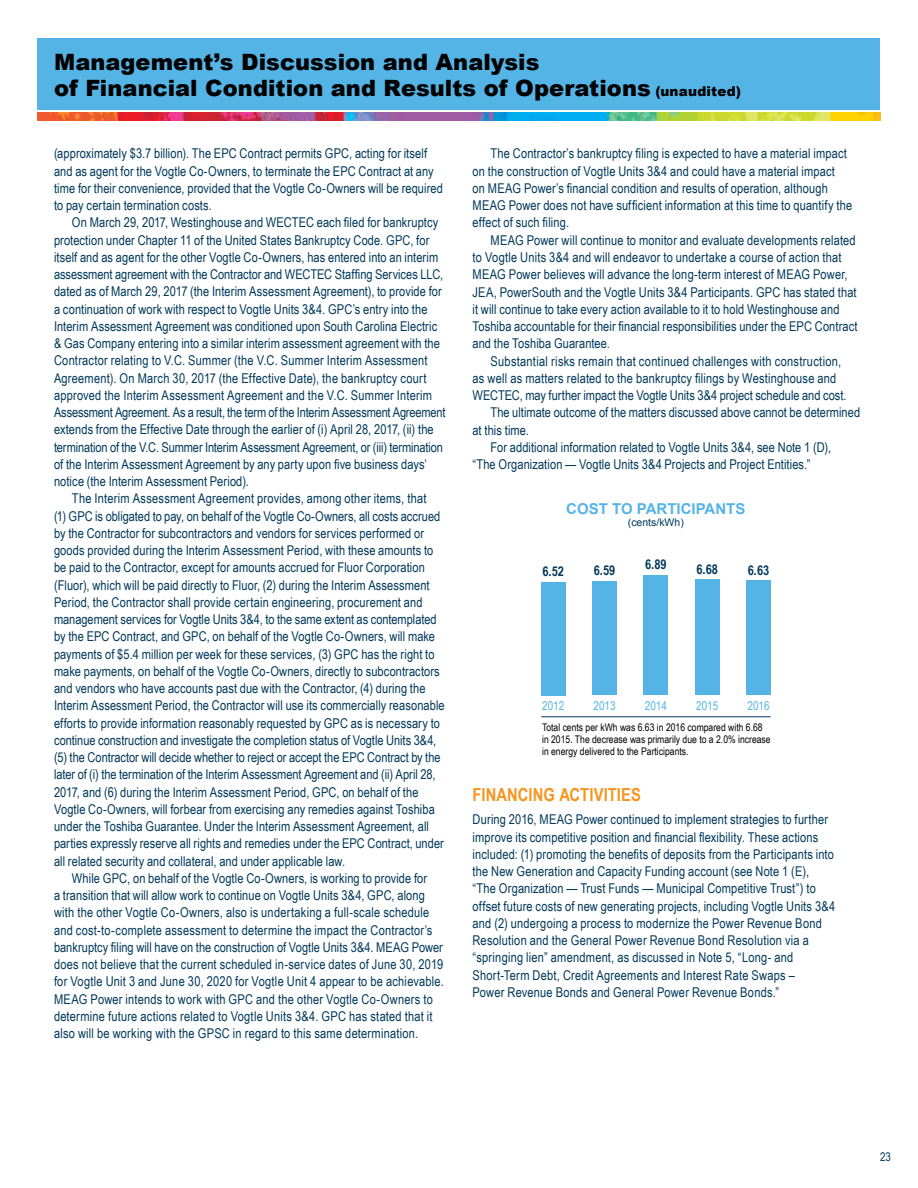
<style>
.page{position:relative;width:918px;height:1188px;background:#fff}
.page>*{position:absolute;margin:0;border:0;box-sizing:border-box;transform-origin:0 0}
.t1{font:900 22.5px/25.5px "Arial";letter-spacing:.005em;color:#000}
.t2{font:700 18px "Arial Narrow";letter-spacing:.005em;color:#f7941e}
.t3{font:700 15px "Arial";color:#55b4e6}
.t4{font:13.5px/17.2px "Arial Narrow";letter-spacing:.01em;color:#00395a}
.t5{font:700 13.5px "Arial Narrow";color:#00395a}
.t6{font:12.15px "Arial Narrow";color:#55b4e6}
.t7{font:12px "Arial Narrow";color:#00395a}
.t8{font:10.5px/12px "Arial Narrow";color:#000}
.t9{font:10.5px "Arial";color:#00395a}
.s1{font-size:13.5px}
</style>
<div class="page">
<img style="left:38px;top:113px;width:842px;height:8px">
<div style="left:38px;top:38px;width:842px;height:72px;background:#55b4e6"></div>
<div style="left:695px;top:580px;width:24px;height:115px;background:#55b4e6"></div>
<div style="left:644px;top:576px;width:24px;height:119px;background:#55b4e6"></div>
<div style="left:593px;top:581px;width:24px;height:114px;background:#55b4e6"></div>
<div style="left:541px;top:582px;width:24px;height:113px;background:#55b4e6"></div>
<div style="left:747px;top:581px;width:24px;height:114px;background:#55b4e6"></div>
<hr style="left:541px;top:716px;width:230px;height:1px;background:#00395a">
<h1 class="t1" style="left:54px;top:49px;width:688px">Management’s Discussion and Analysis<br>of Financial Condition and Results of Operations <span class="s1">(unaudited)</span></h1>
<p class="t4" style="left:54px;top:144px;width:390px">(approximately $3.7 billion). The EPC Contract permits GPC, acting for itself and as agent for the Vogtle Co-Owners, to terminate the EPC Contract at any time for their convenience, provided that the Vogtle Co-Owners will be required to pay certain termination costs.</p>
<p class="t4" style="left:54px;top:213px;width:393px;text-indent:18px">On March 29, 2017, Westinghouse and WECTEC each filed for bankruptcy protection under Chapter 11 of the United States Bankruptcy Code. GPC, for itself and as agent for the other Vogtle Co-Owners, has entered into an interim assessment agreement with the Contractor and WECTEC Staffing Services LLC, dated as of March 29, 2017 (the Interim Assessment Agreement), to provide for a continuation of work with respect to Vogtle Units 3&amp;4. GPC’s entry into the Interim Assessment Agreement was conditioned upon South Carolina Electric &amp; Gas Company entering into a similar interim assessment agreement with the Contractor relating to V.C. Summer (the V.C. Summer Interim Assessment Agreement). On March 30, 2017 (the Effective Date), the bankruptcy court approved the Interim Assessment Agreement and the V.C. Summer Interim Assessment Agreement. As a result, the term of the Interim Assessment Agreement extends from the Effective Date through the earlier of (i) April 28, 2017, (ii) the termination of the V.C. Summer Interim Assessment Agreement, or (iii) termination of the Interim Assessment Agreement by any party upon five business days’ notice (the Interim Assessment Period).</p>
<p class="t4" style="left:54px;top:490px;width:392px;text-indent:18px">The Interim Assessment Agreement provides, among other items, that<br>(1) GPC is obligated to pay, on behalf of the Vogtle Co-Owners, all costs accrued by the Contractor for subcontractors and vendors for services performed or goods provided during the Interim Assessment Period, with these amounts to be paid to the Contractor, except for amounts accrued for Fluor Corporation (Fluor), which will be paid directly to Fluor, (2) during the Interim Assessment Period, the Contractor shall provide certain engineering, procurement and management services for Vogtle Units 3&amp;4, to the same extent as contemplated by the EPC Contract, and GPC, on behalf of the Vogtle Co-Owners, will make payments of $5.4 million per week for these services, (3) GPC has the right to make payments, on behalf of the Vogtle Co-Owners, directly to subcontractors and vendors who have accounts past due with the Contractor, (4) during the Interim Assessment Period, the Contractor will use its commercially reasonable efforts to provide information reasonably requested by GPC as is necessary to continue construction and investigate the completion status of Vogtle Units 3&amp;4, (5) the Contractor will decide whether to reject or accept the EPC Contract by the later of (i) the termination of the Interim Assessment Agreement and (ii) April 28, 2017, and (6) during the Interim Assessment Period, GPC, on behalf of the Vogtle Co-Owners, will forbear from exercising any remedies against Toshiba under the Toshiba Guarantee. Under the Interim Assessment Agreement, all parties expressly reserve all rights and remedies under the EPC Contract, under all related security and collateral, and under applicable law.</p>
<p class="t4" style="left:54px;top:869px;width:391px;text-indent:18px">While GPC, on behalf of the Vogtle Co-Owners, is working to provide for<br>a transition that will allow work to continue on Vogtle Units 3&amp;4, GPC, along with the other Vogtle Co-Owners, also is undertaking a full-scale schedule and cost-to-complete assessment to determine the impact the Contractor’s bankruptcy filing will have on the construction of Vogtle Units 3&amp;4. MEAG Power does not believe that the current scheduled in-service dates of June 30, 2019 for Vogtle Unit 3 and June 30, 2020 for Vogtle Unit 4 appear to be achievable.<br>MEAG Power intends to work with GPC and the other Vogtle Co-Owners to determine future actions related to Vogtle Units 3&amp;4. GPC has stated that it also will be working with the GPSC in regard to this same determination.</p>
<p class="t4" style="left:472px;top:145px;width:381px;text-indent:18px">The Contractor’s bankruptcy filing is expected to have a material impact on the construction of Vogtle Units 3&amp;4 and could have a material impact<br>on MEAG Power’s financial condition and results of operation, although MEAG Power does not have sufficient information at this time to quantify the effect of such filing.</p>
<p class="t4" style="left:472px;top:231px;width:386px;text-indent:18px">MEAG Power will continue to monitor and evaluate developments related to Vogtle Units 3&amp;4 and will endeavor to undertake a course of action that MEAG Power believes will advance the long-term interest of MEAG Power, JEA, PowerSouth and the Vogtle Units 3&amp;4 Participants. GPC has stated that it will continue to take every action available to it to hold Westinghouse and Toshiba accountable for their financial responsibilities under the EPC Contract and the Toshiba Guarantee.</p>
<p class="t4" style="left:490px;top:352px;width:352px">Substantial risks remain that continued challenges with construction,</p>
<p class="t4" style="left:472px;top:369px;width:365px">as well as matters related to the bankruptcy filings by Westinghouse and</p>
<p class="t4" style="left:472px;top:386px;width:376px">WECTEC, may further impact the Vogtle Units 3&amp;4 project schedule and cost.</p>
<p class="t4" style="left:490px;top:403px;width:371px">The ultimate outcome of the matters discussed above cannot be determined</p>
<p class="t4" style="left:472px;top:421px;width:58px">at this time.</p>
<p class="t4" style="left:490px;top:438px;width:342px">For additional information related to Vogtle Units 3&amp;4, see Note 1 (D),</p>
<p class="t4" style="left:473px;top:455px;width:339px">“The Organization — Vogtle Units 3&amp;4 Projects and Project Entities.”</p>
<p class="t3" style="left:566px;top:499px;width:181px">COST TO PARTICIPANTS</p>
<p class="t9" style="left:628px;top:516px;width:58px">(cents/kWh)</p>
<p class="t5" style="left:542px;top:561px;width:23px">6.52</p>
<p class="t5" style="left:594px;top:560px;width:23px">6.59</p>
<p class="t5" style="left:645px;top:555px;width:23px">6.89</p>
<p class="t5" style="left:696px;top:559px;width:23px">6.68</p>
<p class="t5" style="left:748px;top:560px;width:23px">6.63</p>
<p class="t6" style="left:542px;top:697px;width:24px">2012</p>
<p class="t6" style="left:593px;top:697px;width:24px">2013</p>
<p class="t6" style="left:645px;top:697px;width:24px">2014</p>
<p class="t6" style="left:696px;top:697px;width:24px">2015</p>
<p class="t6" style="left:747px;top:697px;width:24px">2016</p>
<p class="t8" style="left:542px;top:721px;width:230px">Total cents per kWh was 6.63 in 2016 compared with 6.68 in 2015. The decrease was primarily due to a 2.0% increase in energy delivered to the Participants.</p>
<h2 class="t2" style="left:472px;top:781px;width:170px">FINANCING ACTIVITIES</h2>
<p class="t4" style="left:472px;top:810px;width:364px">During 2016, MEAG Power continued to implement strategies to further improve its competitive position and financial flexibility. These actions included: (1) promoting the benefits of deposits from the Participants into the New Generation and Capacity Funding account (see Note 1 (E), “The Organization — Trust Funds — Municipal Competitive Trust”) to offset future costs of new generating projects, including Vogtle Units 3&amp;4 and (2) undergoing a process to modernize the Power Revenue Bond Resolution and the General Power Revenue Bond Resolution via a “springing lien” amendment, as discussed in Note 5, “Long- and Short-Term Debt, Credit Agreements and Interest Rate Swaps –<br>Power Revenue Bonds and General Power Revenue Bonds.”</p>
<p class="t7" style="left:880px;top:1148px;width:12px">23</p>
</div>
